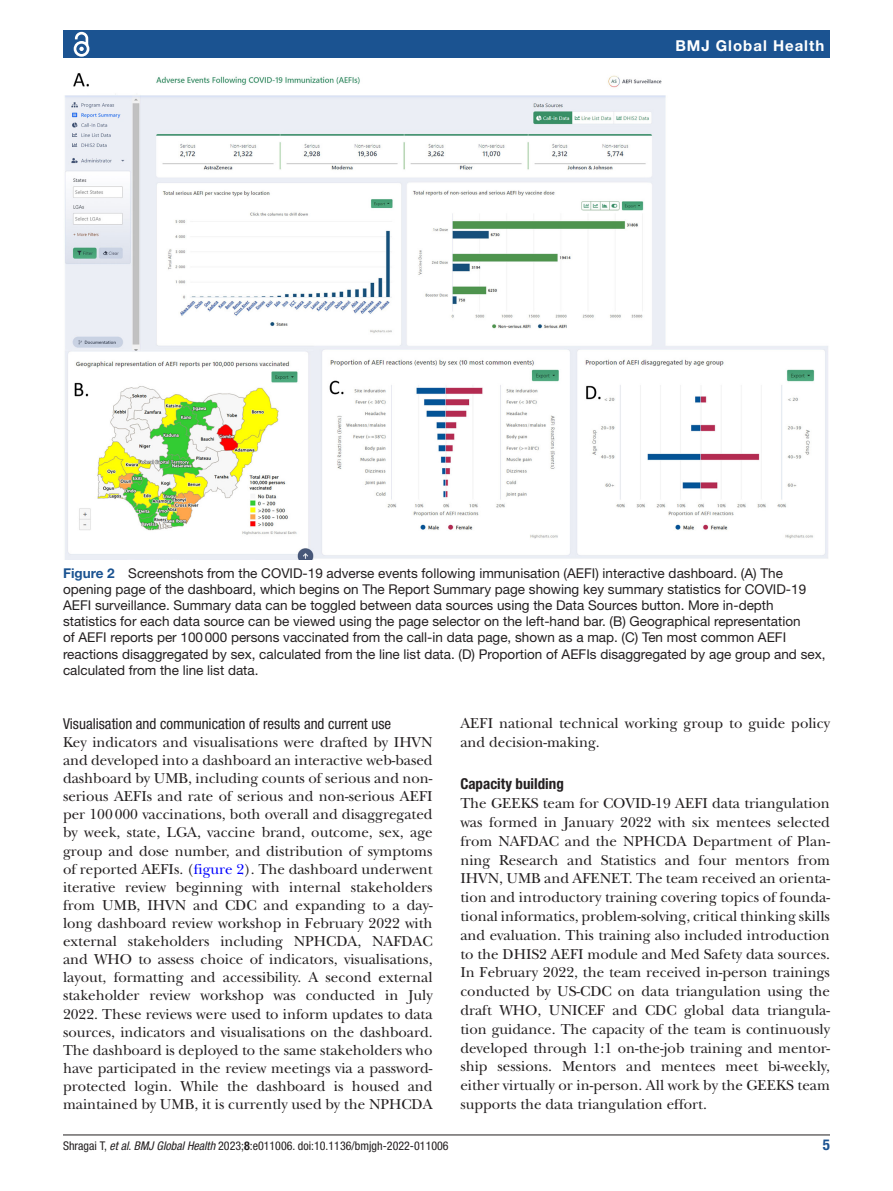
<style>
.page{position:relative;width:893px;height:1191px;background:#fff}
.page>*{position:absolute;margin:0;border:0;box-sizing:border-box;transform-origin:0 0}
.t1{font:15px/18.1px "New Baskerville";color:#231f20;text-align:justify}
.t2{font:condensed 15px "Helvetica Neue LT Std";color:#231f20}
.t3{font:700 condensed 15px "Helvetica Neue LT Std";color:#231f20}
.t4{font:700 15px "Helvetica Neue LT Std";letter-spacing:.065em;color:#fff}
.t5{font:700 condensed 15px "Helvetica Neue LT Std";color:#1b5391}
.t6{font:13.5px/16.2px "Helvetica Neue LT Std";color:#231f20}
.t7{font:condensed 12px "Helvetica Neue LT Std";color:#231f20}
.s1{font-weight:700;color:#1b5391}
.s2{color:#00f}
.s3{font-style:italic}
.s4{font-weight:700}
</style>
<div class="page">
<hr style="left:63px;top:1134px;width:767px;height:1px;background:#231f20">
<div style="left:63px;top:31px;width:767px;height:27px;background:#1b5391"></div>
<svg style="left:73px;top:31px;width:17px;height:26px"></svg>
<img style="left:65px;top:73px;width:763px;height:487px">
<p class="t4" style="left:675px;top:36px;width:150px">BMJ Global Health</p>
<p class="t6" style="left:63px;top:564px;width:764px"><span class="s1">Figure 2</span> Screenshots from the COVID-19 adverse events following immunisation (AEFI) interactive dashboard. (A) The opening page of the dashboard, which begins on The Report Summary page showing key summary statistics for COVID-19<br>AEFI surveillance. Summary data can be toggled between data sources using the Data Sources button. More in-depth statistics for each data source can be viewed using the page selector on the left-hand bar. (B) Geographical representation<br>of AEFI reports per 100000 persons vaccinated from the call-in data page, shown as a map. (C) Ten most common AEFI reactions disaggregated by sex, calculated from the line list data. (D) Proportion of AEFIs disaggregated by age group and sex, calculated from the line list data.</p>
<p class="t2" style="left:63px;top:715px;width:330px">Visualisation and communication of results and current use</p>
<p class="t1" style="left:63px;top:733px;width:371px">Key indicators and visualisations were drafted by IHVN and developed into a dashboard an interactive web-based dashboard by UMB, including counts of serious and non&shy;serious AEFIs and rate of serious and non-serious AEFI per 100000 vaccinations, both overall and disaggregated by week, state, LGA, vaccine brand, outcome, sex, age group and dose number, and distribution of symptoms of reported AEFIs. (<span class="s2">figure 2</span>). The dashboard underwent iterative review beginning with internal stakeholders from UMB, IHVN and CDC and expanding to a day&shy;long dashboard review workshop in February 2022 with external stakeholders including NPHCDA, NAFDAC and WHO to assess choice of indicators, visualisations, layout, formatting and accessibility. A second external stakeholder review workshop was conducted in July 2022. These reviews were used to inform updates to data sources, indicators and visualisations on the dashboard.<br>The dashboard is deployed to the same stakeholders who have participated in the review meetings via a password&shy;protected login. While the dashboard is housed and maintained by UMB, it is currently used by the NPHCDA</p>
<p class="t1" style="left:460px;top:714px;width:371px;line-height:18.8px">AEFI national technical working group to guide policy and decision-making.</p>
<p class="t3" style="left:460px;top:775px;width:105px">Capacity building</p>
<p class="t1" style="left:460px;top:794px;width:371px;line-height:18.8px">The GEEKS team for COVID-19 AEFI data triangulation was formed in January 2022 with six mentees selected from NAFDAC and the NPHCDA Department of Plan&shy;ning Research and Statistics and four mentors from IHVN, UMB and AFENET. The team received an orienta&shy;tion and introductory training covering topics of founda&shy;tional informatics, problem-solving, critical thinking skills and evaluation. This training also included introduction to the DHIS2 AEFI module and Med Safety data sources.<br>In February 2022, the team received in-person trainings conducted by US-CDC on data triangulation using the draft WHO, UNICEF and CDC global data triangula&shy;tion guidance. The capacity of the team is continuously developed through 1:1 on-the-job training and mentor&shy;ship sessions. Mentors and mentees meet bi-weekly, either virtually or in-person. All work by the GEEKS team supports the data triangulation effort.</p>
<p class="t7" style="left:63px;top:1138px;width:387px">Shragai T, <span class="s3">et al</span>. <span class="s3">BMJ Global Health</span> 2023;<span class="s4">8</span>:e011006. doi:10.1136/bmjgh-2022-011006</p>
<p class="t5" style="left:823px;top:1135px;width:9px">5</p>
</div>
